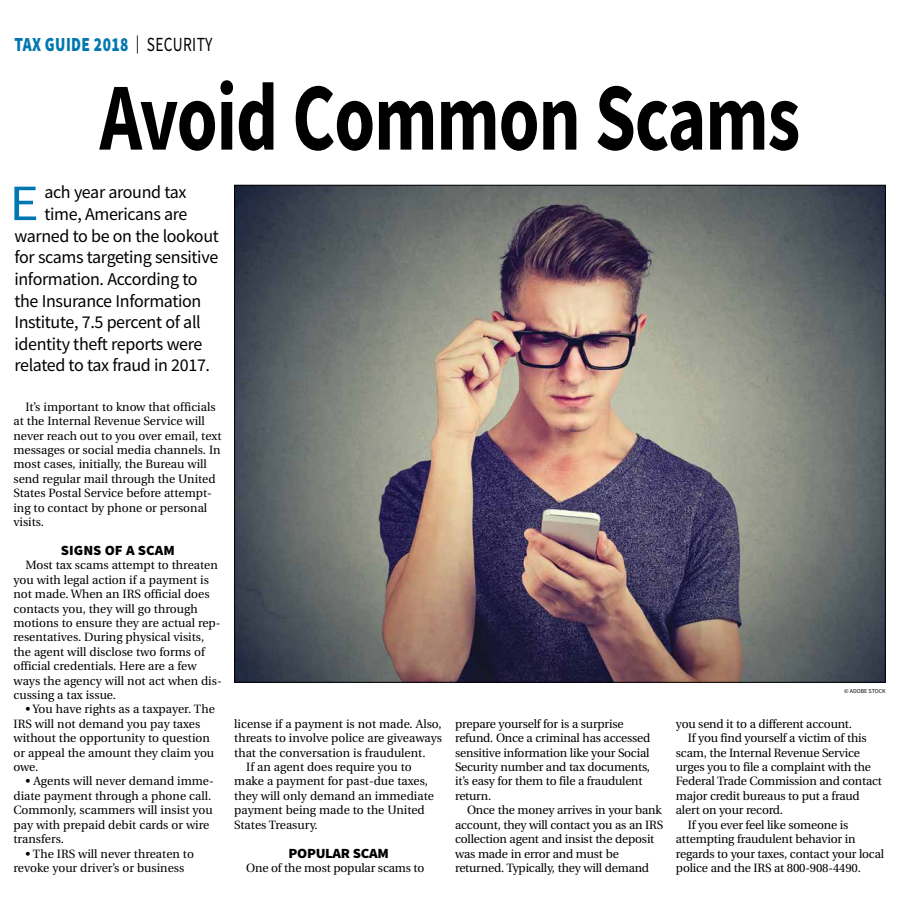
<style>
.page{position:relative;width:900px;height:908px;background:#fff}
.page>*{position:absolute;margin:0;border:0;box-sizing:border-box;transform-origin:0 0}
.t1{font:700 96px "Source Sans Pro";letter-spacing:-.015em;color:#000;scale:.77 1}
.t2{font:50.9px "Source Sans Pro";color:#0077b1;scale:1.1 1}
.t3{font:900 20px "Source Sans Pro";letter-spacing:.025em;color:#0077b1;scale:.77 1}
.t4{font:18px "Source Sans Pro";letter-spacing:-.02em;color:#000}
.t5{font:900 14px "Source Sans Pro";color:#000;scale:1.05 1}
.t6{font:900 14px "Source Sans Pro";letter-spacing:-.02em;color:#000;scale:1.05 1}
.t7{font:12px/14.4px "Utopia";color:#000}
.t8{font:6px "Source Sans Pro";color:#000}
.s1{font-weight:400;font-size:18px;color:#000}
.s2{font-weight:400;color:#000}
</style>
<div class="page">
<img style="left:236px;top:187px;width:648px;height:493px">
<h3 class="t3" style="left:14px;top:31px;width:259px">TAX GUIDE 2018 <span class="s1">|</span> <span class="s2">SECURITY</span></h3>
<h1 class="t1" style="left:100px;top:53px;width:911px">Avoid Common Scams</h1>
<h2 class="t2" style="left:9px;top:171px;width:28px">E</h2>
<h3 class="t4" style="left:44px;top:181px;width:144px">ach year around tax</h3>
<h3 class="t4" style="left:44px;top:202px;width:145px">time, Americans are</h3>
<h3 class="t4" style="left:14px;top:224px;width:206px">warned to be on the lookout</h3>
<h3 class="t4" style="left:14px;top:246px;width:205px">for scams targeting sensitive</h3>
<h3 class="t4" style="left:14px;top:267px;width:185px">information. According to</h3>
<h3 class="t4" style="left:14px;top:289px;width:189px">the Insurance Information</h3>
<h3 class="t4" style="left:14px;top:310px;width:188px">Institute, 7.5 percent of all</h3>
<h3 class="t4" style="left:14px;top:332px;width:190px">identity theft reports were</h3>
<h3 class="t4" style="left:14px;top:354px;width:197px">related to tax fraud in 2017.</h3>
<p class="t7" style="left:14px;top:399px;width:210px;text-indent:12px">It’s important to know that officials at the Internal Revenue Service will never reach out to you over email, text messages or social media channels. In most cases, initially, the Bureau will send regular mail through the United States Postal Service before attempt&shy;ing to contact by phone or personal visits.</p>
<p class="t5" style="left:61px;top:540px;width:110px">SIGNS OF A SCAM</p>
<p class="t7" style="left:14px;top:558px;width:210px;text-indent:12px">Most tax scams attempt to threaten you with legal action if a payment is not made. When an IRS official does contacts you, they will go through motions to ensure they are actual rep&shy;resentatives. During physical visits, the agent will disclose two forms of official credentials. Here are a few ways the agency will not act when dis&shy;cussing a tax issue.</p>
<p class="t7" style="left:14px;top:702px;width:203px;text-indent:12px">• You have rights as a taxpayer. The<br>IRS will not demand you pay taxes without the opportunity to question or appeal the amount they claim you owe.</p>
<p class="t7" style="left:14px;top:774px;width:202px;text-indent:12px">• Agents will never demand imme&shy;diate payment through a phone call.<br>Commonly, scammers will insist you pay with prepaid debit cards or wire transfers.</p>
<p class="t7" style="left:14px;top:846px;width:182px;text-indent:12px">• The IRS will never threaten to revoke your driver’s or business</p>
<p class="t7" style="left:234px;top:716px;width:209px">license if a payment is not made. Also,</p>
<p class="t7" style="left:234px;top:731px;width:209px">threats to involve police are giveaways</p>
<p class="t7" style="left:234px;top:745px;width:193px">that the conversation is fraudulent.</p>
<p class="t7" style="left:246px;top:759px;width:167px">If an agent does require you to</p>
<p class="t7" style="left:234px;top:774px;width:195px">make a payment for past-due taxes,</p>
<p class="t7" style="left:234px;top:788px;width:201px">they will only demand an immediate</p>
<p class="t7" style="left:234px;top:803px;width:192px">payment being made to the United</p>
<p class="t7" style="left:234px;top:817px;width:85px">States Treasury.</p>
<p class="t6" style="left:289px;top:842px;width:97px">POPULAR SCAM</p>
<p class="t7" style="left:246px;top:860px;width:180px">One of the most popular scams to</p>
<p class="t7" style="left:455px;top:716px;width:197px">prepare yourself for is a surprise refund. Once a criminal has accessed sensitive information like your Social<br>Security number and tax documents, it’s easy for them to file a fraudulent return.</p>
<p class="t7" style="left:455px;top:803px;width:210px;text-indent:12px">Once the money arrives in your bank account, they will contact you as an IRS collection agent and insist the deposit was made in error and must be returned. Typically, they will demand</p>
<p class="t8" style="left:844px;top:687px;width:43px">© ADOBE STOCK</p>
<p class="t7" style="left:676px;top:716px;width:178px">you send it to a different account.</p>
<p class="t7" style="left:688px;top:731px;width:180px">If you find yourself a victim of this</p>
<p class="t7" style="left:676px;top:745px;width:186px">scam, the Internal Revenue Service</p>
<p class="t7" style="left:676px;top:759px;width:197px">urges you to file a complaint with the</p>
<p class="t7" style="left:676px;top:774px;width:208px">Federal Trade Commission and contact</p>
<p class="t7" style="left:676px;top:788px;width:185px">major credit bureaus to put a fraud</p>
<p class="t7" style="left:676px;top:803px;width:109px">alert on your record.</p>
<p class="t7" style="left:688px;top:817px;width:162px">If you ever feel like someone is</p>
<p class="t7" style="left:676px;top:831px;width:181px">attempting fraudulent behavior in</p>
<p class="t7" style="left:676px;top:846px;width:210px">regards to your taxes, contact your local</p>
<p class="t7" style="left:676px;top:860px;width:186px">police and the IRS at 800-908-4490.</p>
</div>
